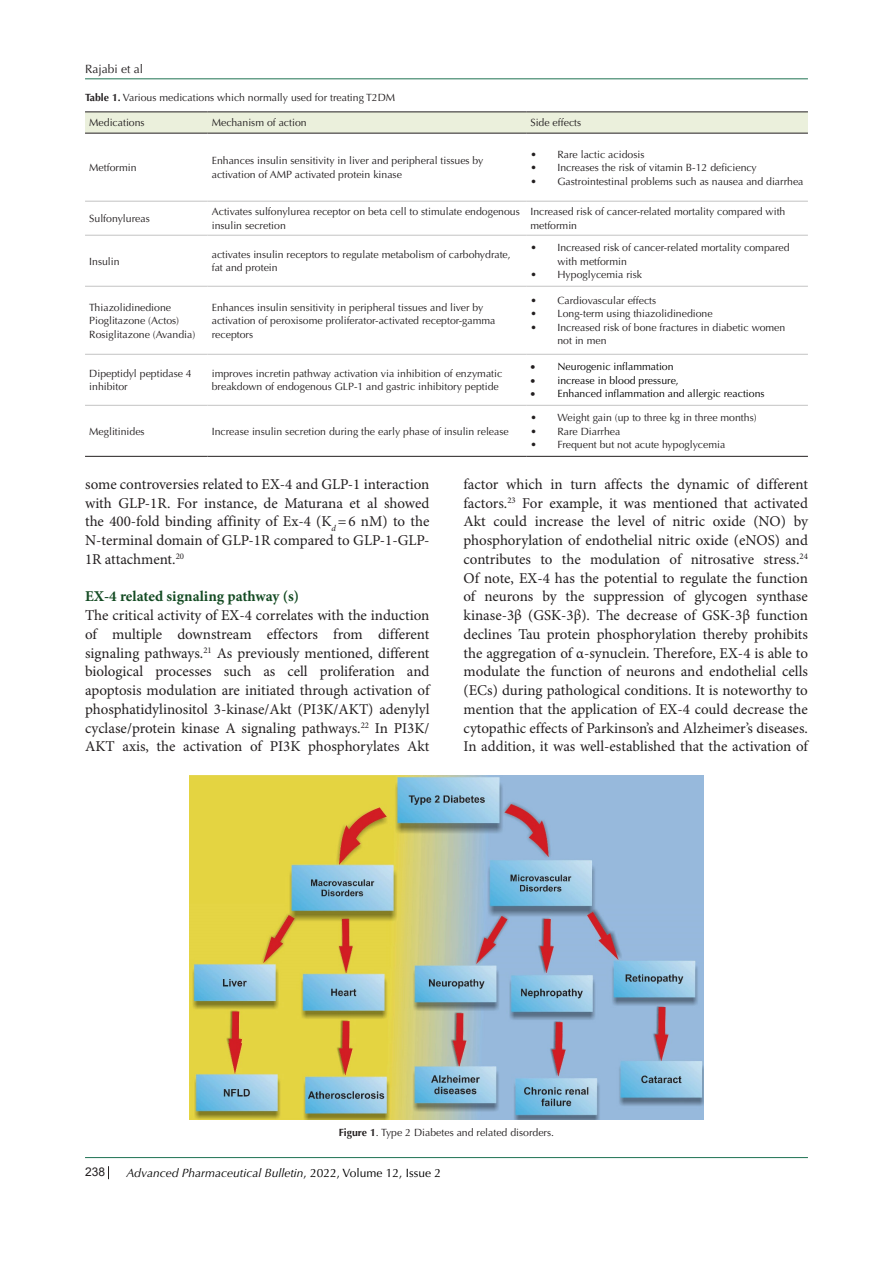
<style>
.page{position:relative;width:893px;height:1263px;background:#fff}
.page>*{position:absolute;margin:0;border:0;box-sizing:border-box;transform-origin:0 0}
.t1{font:15px/18.8px "Minion Pro";color:#231f20;text-align:justify}
.t2{font:700 15px "Minion Pro";color:#144b23}
.t3{font:italic 12px "Optima LT Std";color:#000}
.t4{font:12px "Optima LT Std";color:#231f20}
.t5{font:12px "Arial";color:#231f20}
.t6{font:10.5px/13.5px "Optima LT Std";color:#231f20}
.t7{font:10.5px "Optima LT Std";color:#000}
.s1{font-weight:700}
.s2{color:#231f20}
.s3{font-style:normal}
</style>
<div class="page">
<svg style="left:108px;top:1166px;width:1px;height:13px"></svg>
<hr style="left:85px;top:1157px;width:723px;height:1px;background:#1e7252">
<hr style="left:85px;top:78px;width:723px;height:1px;background:#1e7252">
<svg style="left:85px;top:112px;width:723px;height:21px"></svg>
<hr style="left:85px;top:111px;width:122px;height:1px;background:#231f20">
<hr style="left:207px;top:111px;width:319px;height:1px;background:#231f20">
<hr style="left:526px;top:111px;width:282px;height:1px;background:#231f20">
<hr style="left:85px;top:133px;width:122px;height:1px;background:#231f20">
<hr style="left:207px;top:133px;width:319px;height:1px;background:#231f20">
<hr style="left:526px;top:133px;width:282px;height:1px;background:#231f20">
<hr style="left:85px;top:456px;width:122px;height:1px;background:#231f20">
<hr style="left:207px;top:456px;width:319px;height:1px;background:#231f20">
<hr style="left:526px;top:456px;width:282px;height:1px;background:#231f20">
<hr style="left:85px;top:201px;width:122px;height:1px;background:#c3c3c3">
<hr style="left:207px;top:201px;width:319px;height:1px;background:#c3c3c3">
<hr style="left:526px;top:201px;width:282px;height:1px;background:#c3c3c3">
<hr style="left:85px;top:235px;width:122px;height:1px;background:#c3c3c3">
<hr style="left:207px;top:235px;width:319px;height:1px;background:#c3c3c3">
<hr style="left:526px;top:235px;width:282px;height:1px;background:#c3c3c3">
<hr style="left:85px;top:286px;width:122px;height:1px;background:#c3c3c3">
<hr style="left:207px;top:286px;width:319px;height:1px;background:#c3c3c3">
<hr style="left:526px;top:286px;width:282px;height:1px;background:#c3c3c3">
<hr style="left:85px;top:354px;width:122px;height:1px;background:#c3c3c3">
<hr style="left:207px;top:354px;width:319px;height:1px;background:#c3c3c3">
<hr style="left:526px;top:354px;width:282px;height:1px;background:#c3c3c3">
<hr style="left:85px;top:405px;width:122px;height:1px;background:#c3c3c3">
<hr style="left:207px;top:405px;width:319px;height:1px;background:#c3c3c3">
<hr style="left:526px;top:405px;width:282px;height:1px;background:#c3c3c3">
<img style="left:190px;top:776px;width:513px;height:344px">
<p class="t4" style="left:85px;top:62px;width:60px">Rajabi et al</p>
<p class="t6" style="left:85px;top:91px;width:312px"><span class="s1">Table 1.</span> Various medications which normally used for treating T2DM</p>
<p class="t6" style="left:89px;top:116px;width:57px">Medications</p>
<p class="t6" style="left:212px;top:116px;width:96px">Mechanism of action</p>
<p class="t6" style="left:530px;top:116px;width:52px">Side effects</p>
<p class="t6" style="left:89px;top:161px;width:49px">Metformin</p>
<p class="t6" style="left:212px;top:154px;width:273px">Enhances insulin sensitivity in liver and peripheral tissues by activation of AMP activated protein kinase</p>
<p class="t6" style="left:530px;top:147px;width:115px">• Rare lactic acidosis</p>
<p class="t6" style="left:530px;top:161px;width:228px">• Increases the risk of vitamin B-12 deficiency</p>
<p class="t6" style="left:530px;top:174px;width:275px">• Gastrointestinal problems such as nausea and diarrhea</p>
<p class="t6" style="left:89px;top:212px;width:62px">Sulfonylureas</p>
<p class="t6" style="left:212px;top:205px;width:310px">Activates sulfonylurea receptor on beta cell to stimulate endogenous insulin secretion</p>
<p class="t6" style="left:530px;top:205px;width:256px">Increased risk of cancer-related mortality compared with metformin</p>
<p class="t6" style="left:89px;top:254px;width:32px">Insulin</p>
<p class="t6" style="left:212px;top:248px;width:300px">activates insulin receptors to regulate metabolism of carbohydrate, fat and protein</p>
<p class="t6" style="left:557px;top:241px;width:234px;text-indent:-27px">• Increased risk of cancer-related mortality compared with metformin</p>
<p class="t6" style="left:530px;top:268px;width:113px">• Hypoglycemia risk</p>
<p class="t6" style="left:89px;top:300px;width:91px">Thiazolidinedione<br>Pioglitazone (Actos)</p>
<p class="t6" style="left:89px;top:327px;width:107px">Rosiglitazone (Avandia)</p>
<p class="t6" style="left:530px;top:294px;width:127px">• Cardiovascular effects</p>
<p class="t6" style="left:530px;top:307px;width:184px">• Long-term using thiazolidinedione</p>
<p class="t6" style="left:557px;top:321px;width:229px;text-indent:-27px">• Increased risk of bone fractures in diabetic women not in men</p>
<p class="t6" style="left:212px;top:300px;width:285px">Enhances insulin sensitivity in peripheral tissues and liver by activation of peroxisome proliferator-activated receptor-gamma receptors</p>
<p class="t6" style="left:89px;top:367px;width:104px">Dipeptidyl peptidase 4 inhibitor</p>
<p class="t6" style="left:212px;top:367px;width:292px">improves incretin pathway activation via inhibition of enzymatic breakdown of endogenous GLP-1 and gastric inhibitory peptide</p>
<p class="t6" style="left:89px;top:424px;width:57px">Meglitinides</p>
<p class="t6" style="left:212px;top:424px;width:299px">Increase insulin secretion during the early phase of insulin release</p>
<p class="t7" style="left:530px;top:360px;width:145px"><span class="s2">•</span> Neurogenic inflammation</p>
<p class="t7" style="left:530px;top:374px;width:150px"><span class="s2">•</span> increase in blood pressure,</p>
<p class="t7" style="left:530px;top:387px;width:236px"><span class="s2">•</span> Enhanced inflammation and allergic reactions</p>
<p class="t6" style="left:530px;top:411px;width:228px">• Weight gain (up to three kg in three months)</p>
<p class="t6" style="left:530px;top:424px;width:91px">• Rare Diarrhea</p>
<p class="t6" style="left:530px;top:438px;width:196px">• Frequent but not acute hypoglycemia</p>
<p class="t1" style="left:85px;top:475px;width:346px">some controversies related to EX-4 and GLP-1 interaction with GLP-1R. For instance, de Maturana et al showed the 400-fold binding affinity of Ex-4 (K<sub>d</sub> =6 nM) to the N-terminal domain of GLP-1R compared to GLP-1-GLP-1R attachment.<sup>20</sup></p>
<p class="t2" style="left:85px;top:586px;width:216px">EX-4 related signaling pathway (s)</p>
<p class="t1" style="left:85px;top:607px;width:346px">The critical activity of EX-4 correlates with the induction of multiple downstream effectors from different signaling pathways.<sup>21</sup> As previously mentioned, different biological processes such as cell proliferation and apoptosis modulation are initiated through activation of phosphatidylinositol 3-kinase/Akt (PI3K/AKT) adenylyl cyclase/protein kinase A signaling pathways.<sup>22</sup> In PI3K/ AKT axis, the activation of PI3K phosphorylates Akt</p>
<p class="t1" style="left:463px;top:475px;width:346px">factor which in turn affects the dynamic of different factors.<sup>23</sup> For example, it was mentioned that activated Akt could increase the level of nitric oxide (NO) by phosphorylation of endothelial nitric oxide (eNOS) and contributes to the modulation of nitrosative stress.<sup>24<br></sup>Of note, EX-4 has the potential to regulate the function of neurons by the suppression of glycogen synthase kinase-3β (GSK-3β). The decrease of GSK-3β function declines Tau protein phosphorylation thereby prohibits the aggregation of α-synuclein. Therefore, EX-4 is able to modulate the function of neurons and endothelial cells (ECs) during pathological conditions. It is noteworthy to mention that the application of EX-4 could decrease the cytopathic effects of Parkinson’s and Alzheimer’s diseases.<br>In addition, it was well-established that the activation of</p>
<p class="t6" style="left:339px;top:1126px;width:217px"><span class="s1">Figure 1</span>. Type 2 Diabetes and related disorders.</p>
<p class="t5" style="left:85px;top:1163px;width:22px">238</p>
<p class="t3" style="left:126px;top:1165px;width:316px">Advanced Pharmaceutical Bulletin<span class="s3">, 2022, Volume 12, Issue 2</span></p>
</div>
